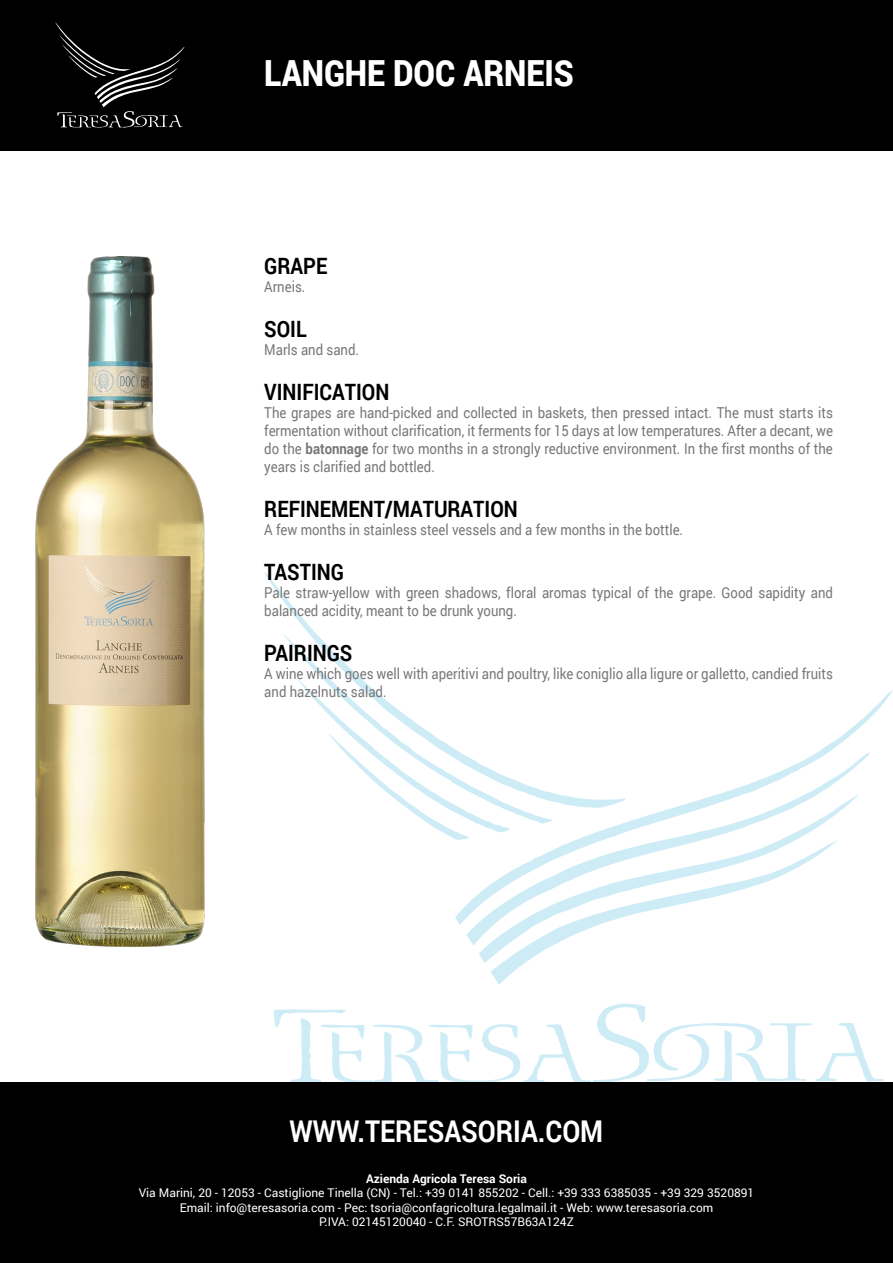
<style>
.page{position:relative;width:893px;height:1263px;background:#fff}
.page>*{position:absolute;margin:0;border:0;box-sizing:border-box;transform-origin:0 0}
.t1{font:900 36px "Roboto";color:#fff;scale:.88 1}
.t2{font:700 30px "Roboto";color:#fff;scale:.88 1}
.t3{font:700 22.5px "Roboto";color:#000;scale:.88 1}
.t4{font:15px/18px "Roboto";color:#777;scale:.88 1}
.t5{font:12px/14.4px "Roboto";color:#fff;text-align:center}
.t6{font:700 12px "Roboto";color:#fff}
.s1{font-weight:700}
</style>
<div class="page">
<svg style="left:264px;top:572px;width:52px;height:62px"></svg>
<svg style="left:283px;top:634px;width:79px;height:45px"></svg>
<svg style="left:297px;top:679px;width:158px;height:160px"></svg>
<svg style="left:491px;top:963px;width:34px;height:21px"></svg>
<svg style="left:479px;top:945px;width:74px;height:18px"></svg>
<svg style="left:466px;top:925px;width:132px;height:20px"></svg>
<svg style="left:455px;top:690px;width:438px;height:235px"></svg>
<svg style="left:274px;top:1003px;width:610px;height:80px"></svg>
<div style="left:0;top:1083px;width:893px;height:180px;background:#000"></div>
<div style="left:0;top:0;width:893px;height:150px;background:#000"></div>
<img style="left:35px;top:256px;width:170px;height:690px">
<svg style="left:55px;top:22px;width:130px;height:106px"></svg>
<h1 class="t1" style="left:264px;top:48px;width:353px">LANGHE DOC ARNEIS</h1>
<h3 class="t3" style="left:264px;top:250px;width:73px">GRAPE</h3>
<p class="t4" style="left:264px;top:277px;width:48px">Arneis.</p>
<h3 class="t3" style="left:264px;top:313px;width:50px">SOIL</h3>
<p class="t4" style="left:264px;top:340px;width:109px">Marls and sand.</p>
<h3 class="t3" style="left:264px;top:376px;width:144px">VINIFICATION</h3>
<p class="t4" style="left:264px;top:403px;width:648px;text-align:justify">The grapes are hand-picked and collected in baskets, then pressed intact. The must starts its fermentation without clarification, it ferments for 15 days at low temperatures. After a decant, we do the <span class="s1">batonnage</span> for two months in a strongly reductive environment. In the first months of the years is clarified and bottled.</p>
<h3 class="t3" style="left:264px;top:493px;width:290px">REFINEMENT/MATURATION</h3>
<p class="t4" style="left:264px;top:520px;width:477px">A few months in stainless steel vessels and a few months in the bottle.</p>
<h3 class="t3" style="left:264px;top:556px;width:92px">TASTING</h3>
<p class="t4" style="left:264px;top:583px;width:648px">Pale straw-yellow with green shadows, floral aromas typical of the grape. Good sapidity and balanced acidity, meant to be drunk young.</p>
<h3 class="t3" style="left:264px;top:637px;width:102px">PAIRINGS</h3>
<p class="t4" style="left:264px;top:664px;width:648px">A wine which goes well with aperitivi and poultry, like coniglio alla ligure or galletto, candied fruits and hazelnuts salad.</p>
<h2 class="t2" style="left:290px;top:1110px;width:358px">WWW.TERESASORIA.COM</h2>
<p class="t6" style="left:366px;top:1170px;width:162px">Azienda Agricola Teresa Soria</p>
<p class="t5" style="left:139px;top:1185px;width:617px">Via Marini, 20 - 12053 - Castiglione Tinella (CN) - Tel.: +39 0141 855202 - Cell.: +39 333 6385035 - +39 329 3520891<br>Email: info@teresasoria.com - Pec: tsoria@confagricoltura.legalmail.it - Web: www.teresasoria.com<br>P.IVA: 02145120040 - C.F. SROTRS57B63A124Z</p>
</div>
